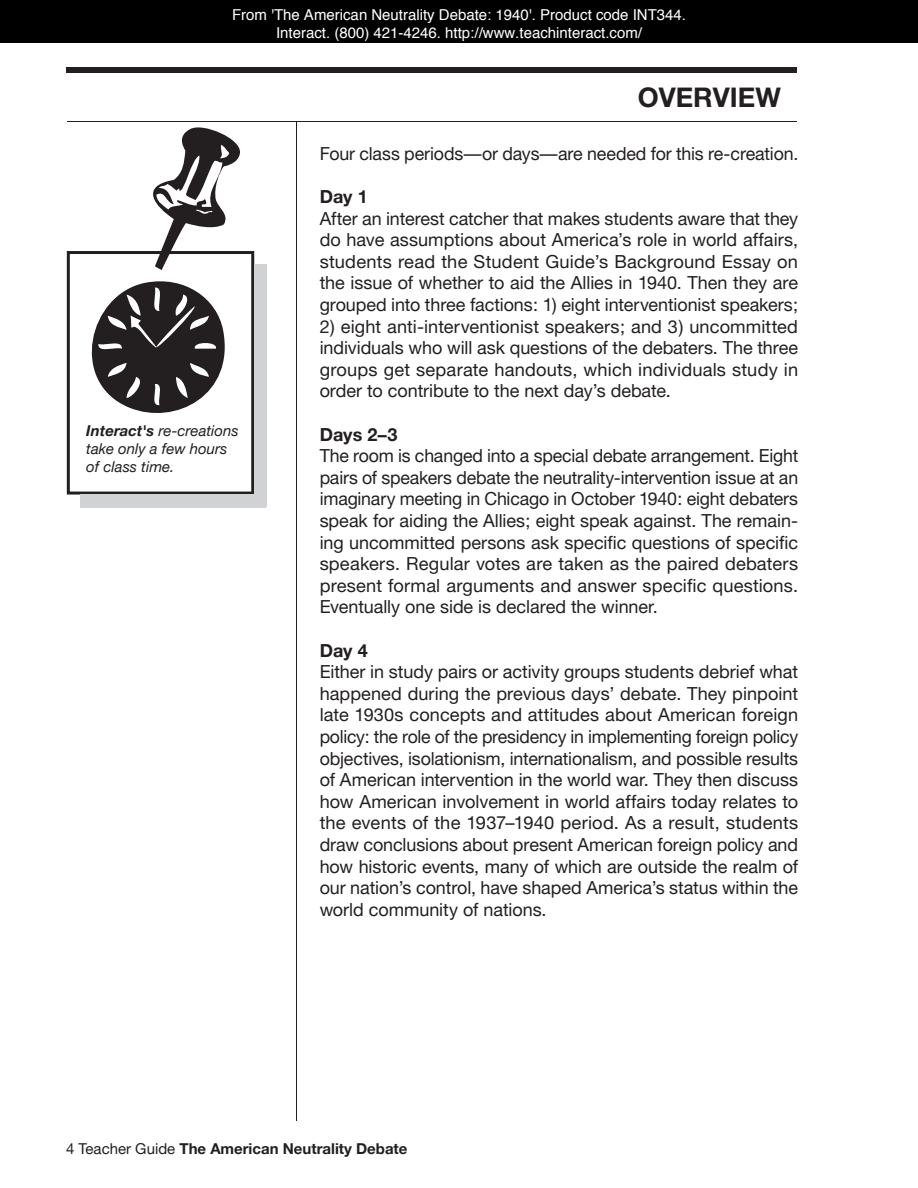
<style>
.page{position:relative;width:918px;height:1188px;background:#fff}
.page>*{position:absolute;margin:0;border:0;box-sizing:border-box;transform-origin:0 0}
.t1{font:700 27px "Helvetica Neue";color:#231f20}
.t2{font:18px/21.6px "Helvetica Neue";letter-spacing:-.005em;color:#231f20;text-align:justify}
.t3{font:700 18px "Helvetica Neue";color:#231f20}
.t4{font:15px/17.4px "Helvetica";color:#fff;text-align:center}
.t5{font:italic 15px/18px "Helvetica Neue";color:#231f20}
.t6{font:700 15px "Helvetica Neue";color:#231f20}
.s1{font-weight:700}
.s2{font-weight:400}
</style>
<div class="page">
<div style="left:67px;top:67px;width:730px;height:6px;background:#231f20"></div>
<hr style="left:67px;top:121px;width:729px;height:1px;background:#231f20">
<hr style="left:297px;top:122px;width:1px;height:999px;background:#231f20">
<svg style="left:67px;top:251px;width:187px;height:244px"></svg>
<div style="left:255px;top:264px;width:12px;height:243px;background:#d1d2d4"></div>
<div style="left:80px;top:495px;width:186px;height:13px;background:#d1d2d4"></div>
<svg style="left:153px;top:127px;width:87px;height:143px"></svg>
<svg style="left:92px;top:281px;width:133px;height:132px"></svg>
<div style="left:0;top:0;width:918px;height:43px;background:#000"></div>
<p class="t4" style="left:232px;top:7px;width:456px">From 'The American Neutrality Debate: 1940'. Product code INT344.<br>Interact. (800) 421-4246. http://www.teachinteract.com/</p>
<p class="t5" style="left:86px;top:422px;width:154px"><span class="s1">Interact's</span> re-creations take only a few hours of class time.</p>
<h1 class="t1" style="left:638px;top:81px;width:145px">OVERVIEW</h1>
<p class="t2" style="left:320px;top:142px;width:480px">Four class periods—or days—are needed for this re-creation.</p>
<p class="t3" style="left:320px;top:185px;width:50px">Day 1</p>
<p class="t2" style="left:320px;top:207px;width:480px">After an interest catcher that makes students aware that they do have assumptions about America’s role in world affairs, students read the Student Guide’s Background Essay on the issue of whether to aid the Allies in 1940. Then they are grouped into three factions: 1) eight interventionist speakers;</p>
<p class="t2" style="left:320px;top:315px;width:480px">2) eight anti-interventionist speakers; and 3) uncommitted individuals who will ask questions of the debaters. The three groups get separate handouts, which individuals study in order to contribute to the next day’s debate.</p>
<p class="t3" style="left:320px;top:423px;width:79px">Days 2–3</p>
<p class="t2" style="left:320px;top:445px;width:480px">The room is changed into a special debate arrangement. Eight pairs of speakers debate the neutrality-intervention issue at an imaginary meeting in Chicago in October 1940: eight debaters speak for aiding the Allies; eight speak against. The remain&shy;ing uncommitted persons ask specific questions of specific speakers. Regular votes are taken as the paired debaters present formal arguments and answer specific questions.<br>Eventually one side is declared the winner.</p>
<p class="t3" style="left:320px;top:639px;width:50px">Day 4</p>
<p class="t2" style="left:320px;top:661px;width:480px">Either in study pairs or activity groups students debrief what happened during the previous days’ debate. They pinpoint late 1930s concepts and attitudes about American foreign policy: the role of the presidency in implementing foreign policy objectives, isolationism, internationalism, and possible results of American intervention in the world war. They then discuss how American involvement in world affairs today relates to the events of the 1937–1940 period. As a result, students draw conclusions about present American foreign policy and how historic events, many of which are outside the realm of our nation’s control, have shaped America’s status within the world community of nations.</p>
<p class="t6" style="left:66px;top:1140px;width:343px"><span class="s2">4 Teacher Guide</span> The American Neutrality Debate</p>
</div>
